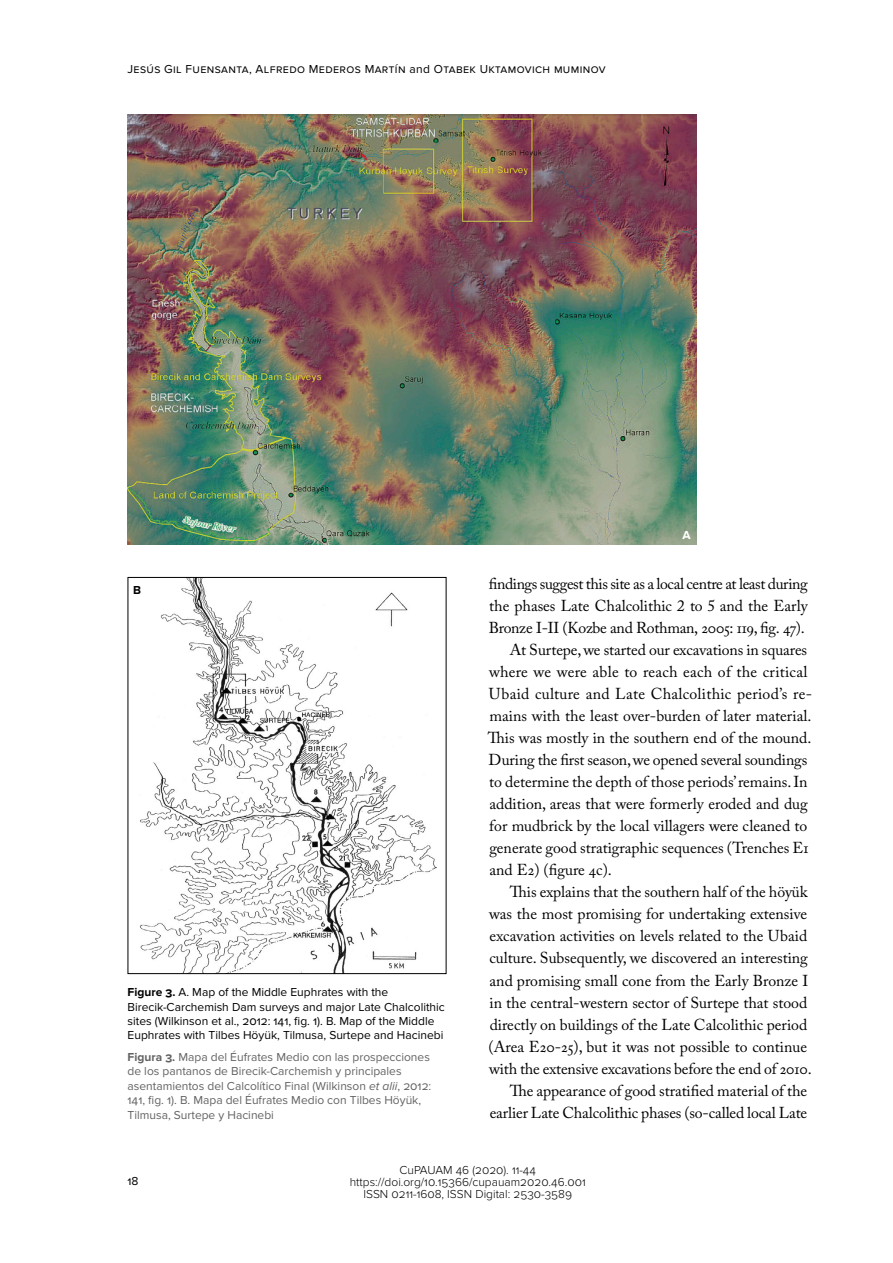
<style>
.page{position:relative;width:893px;height:1263px;background:#fff}
.page>*{position:absolute;margin:0;border:0;box-sizing:border-box;transform-origin:0 0}
.t1{font:15.75px "Adobe Caslon Pro";color:#000}
.t2{font:15.75px "Adobe Caslon Pro";letter-spacing:-.025em;color:#000}
.t3{font:15.75px "Adobe Caslon Pro";letter-spacing:-.02em;color:#000}
.t4{font:12px/14.4px "Proxima Nova";color:#636362}
.t5{font:12px/14.4px "Proxima Nova";color:#000}
.t6{font:300 12px/12px "Proxima Nova";color:#000;text-align:center}
.t7{font:12px "Proxima Nova";letter-spacing:.03em;color:#000}
.t8{font:700 12px "Proxima Nova";color:#fff}
.t9{font:700 12px "Proxima Nova";color:#000}
.s1{font-weight:700}
.s2{font-style:italic}
</style>
<div class="page">
<img style="left:128px;top:115px;width:568px;height:429px">
<img style="left:139px;top:579px;width:298px;height:393px">
<div style="left:128px;top:577px;width:318px;height:397px;border:1px solid #000"></div>
<p class="t7" style="left:128px;top:62px;width:480px">Jesús Gil Fuensanta, Alfredo Mederos Martín and Otabek Uktamovich Muminov</p>
<p class="t8" style="left:682px;top:528px;width:10px">A</p>
<p class="t9" style="left:133px;top:583px;width:9px">B</p>
<p class="t5" style="left:128px;top:985px;width:319px"><span class="s1">Figure 3.</span> A. Map of the Middle Euphrates with the Birecik‑Carchemish Dam surveys and major Late Chalcolithic sites (Wilkinson et al., 2012: 141, fig. 1). B. Map of the Middle Euphrates with Tilbes Höyük, Tilmusa, Surtepe and Hacinebi</p>
<p class="t4" style="left:128px;top:1050px;width:305px"><span class="s1">Figura 3.</span> Mapa del Éufrates Medio con las prospecciones de los pantanos de Birecik-Carchemish y principales asentamientos del Calcolítico Final (Wilkinson <span class="s2">et alii</span>, 2012:<br>141, fig. 1). B. Mapa del Éufrates Medio con Tilbes Höyük, Tilmusa, Surtepe y Hacinebi</p>
<p class="t2" style="left:489px;top:574px;width:320px">findings suggest this site as a local centre at least during</p>
<p class="t1" style="left:489px;top:596px;width:320px">the phases Late Chalcolithic 2 to 5 and the Early</p>
<p class="t3" style="left:489px;top:618px;width:317px">Bronze I‑II (Kozbe and Rothman, 2005: 119, fig. 47).</p>
<p class="t1" style="left:510px;top:640px;width:299px">At Surtepe, we started our excavations in squares</p>
<p class="t1" style="left:489px;top:662px;width:320px">where we were able to reach each of the critical</p>
<p class="t1" style="left:489px;top:684px;width:325px">Ubaid culture and Late Chalcolithic period’s re‑</p>
<p class="t1" style="left:489px;top:706px;width:323px">mains with the least over‑burden of later material.</p>
<p class="t1" style="left:488px;top:728px;width:325px">This was mostly in the southern end of the mound.</p>
<p class="t1" style="left:489px;top:750px;width:320px">During the first season, we opened several soundings</p>
<p class="t1" style="left:489px;top:772px;width:320px">to determine the depth of those periods’ remains. In</p>
<p class="t1" style="left:490px;top:794px;width:320px">addition, areas that were formerly eroded and dug</p>
<p class="t1" style="left:489px;top:816px;width:320px">for mudbrick by the local villagers were cleaned to</p>
<p class="t1" style="left:489px;top:838px;width:320px">generate good stratigraphic sequences (Trenches E1</p>
<p class="t1" style="left:490px;top:860px;width:124px">and E2) (figure 4c).</p>
<p class="t1" style="left:510px;top:883px;width:299px">This explains that the southern half of the höyük</p>
<p class="t1" style="left:489px;top:905px;width:320px">was the most promising for undertaking extensive</p>
<p class="t1" style="left:490px;top:927px;width:319px">excavation activities on levels related to the Ubaid</p>
<p class="t1" style="left:489px;top:949px;width:320px">culture. Subsequently, we discovered an interesting</p>
<p class="t1" style="left:490px;top:971px;width:320px">and promising small cone from the Early Bronze I</p>
<p class="t1" style="left:489px;top:993px;width:319px">in the central‑western sector of Surtepe that stood</p>
<p class="t1" style="left:490px;top:1015px;width:319px">directly on buildings of the Late Calcolithic period</p>
<p class="t1" style="left:489px;top:1037px;width:320px">(Area E20‑25), but it was not possible to continue</p>
<p class="t1" style="left:489px;top:1059px;width:324px">with the extensive excavations before the end of 2010.</p>
<p class="t1" style="left:510px;top:1081px;width:299px">The appearance of good stratified material of the</p>
<p class="t1" style="left:490px;top:1103px;width:319px">earlier Late Chalcolithic phases (so‑called local Late</p>
<p class="t5" style="left:128px;top:1174px;width:13px">18</p>
<p class="t6" style="left:350px;top:1165px;width:237px">CuPAUAM 46 (2020). 11-44 https://doi.org/10.15366/cupauam2020.46.001<br>ISSN 0211-1608, ISSN Digital: 2530-3589</p>
</div>
